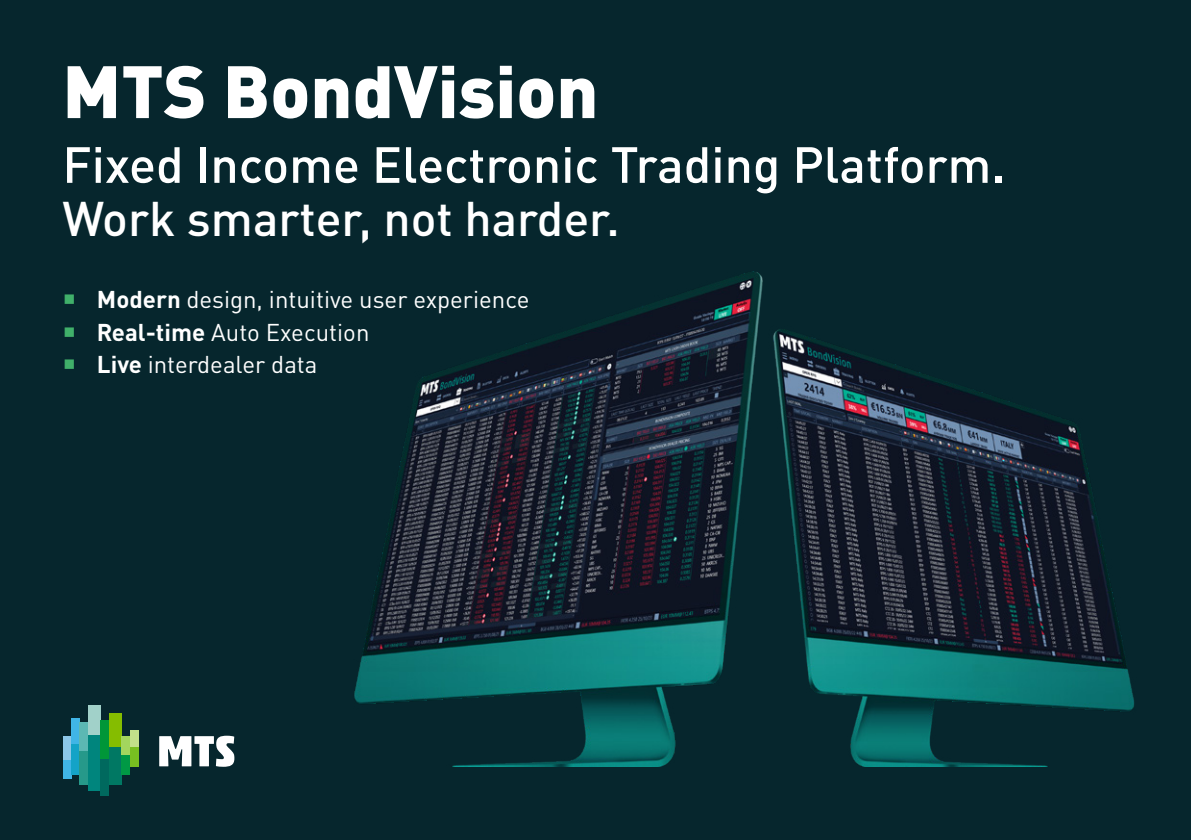
<style>
.page{position:relative;width:1191px;height:840px;background:#fff}
.page>*{position:absolute;margin:0;border:0;box-sizing:border-box;transform-origin:0 0}
.t1{font:900 72.8px "DIN Pro";color:#fff}
.t2{font:500 50px "DIN Pro";color:#fff}
.t3{font:500 48px "DIN Pro";color:#fff}
.t4{font:24px/32.6px "DIN Pro";color:#fff}
.s1{font-weight:700}
</style>
<div class="page">
<div style="left:0;top:0;width:1191px;height:839px;background:#06262d"></div>
<img style="left:354px;top:271px;width:781px;height:495px">
<div style="left:63px;top:735px;width:8px;height:24px;background:#8cc7e8"></div>
<div style="left:63px;top:759px;width:8px;height:19px;background:#40b5e6"></div>
<div style="left:71px;top:717px;width:9px;height:27px;background:#40b5e6"></div>
<div style="left:71px;top:744px;width:9px;height:30px;background:#14a3c7"></div>
<div style="left:80px;top:722px;width:8px;height:28px;background:#5cb8b3"></div>
<div style="left:80px;top:750px;width:8px;height:33px;background:#26998a"></div>
<div style="left:88px;top:705px;width:13px;height:30px;background:#a1d1c9"></div>
<div style="left:88px;top:735px;width:13px;height:55px;background:#00857d"></div>
<div style="left:101px;top:720px;width:8px;height:39px;background:#009638"></div>
<div style="left:101px;top:759px;width:8px;height:36px;background:#00695e"></div>
<div style="left:109px;top:712px;width:13px;height:35px;background:#85bd00"></div>
<div style="left:109px;top:747px;width:13px;height:37px;background:#007863"></div>
<div style="left:122px;top:735px;width:8px;height:19px;background:#a3d65e"></div>
<div style="left:122px;top:754px;width:8px;height:20px;background:#009945"></div>
<div style="left:130px;top:730px;width:8px;height:17px;background:#c2e08a"></div>
<div style="left:130px;top:747px;width:8px;height:20px;background:#78bf21"></div>
<svg style="left:159px;top:735px;width:75px;height:31px"></svg>
<h1 class="t1" style="left:62px;top:29px;width:537px">MTS BondVision</h1>
<h2 class="t2" style="left:62px;top:124px;width:944px">Fixed Income Electronic Trading Platform.</h2>
<h3 class="t3" style="left:62px;top:179px;width:559px">Work smarter, not harder.</h3>
<p class="t4" style="left:97px;top:280px;width:434px"><span class="s1">Modern</span> design, intuitive user experience<br><span class="s1">Real-time</span> Auto Execution<br><span class="s1">Live</span> interdealer data</p>
</div>
